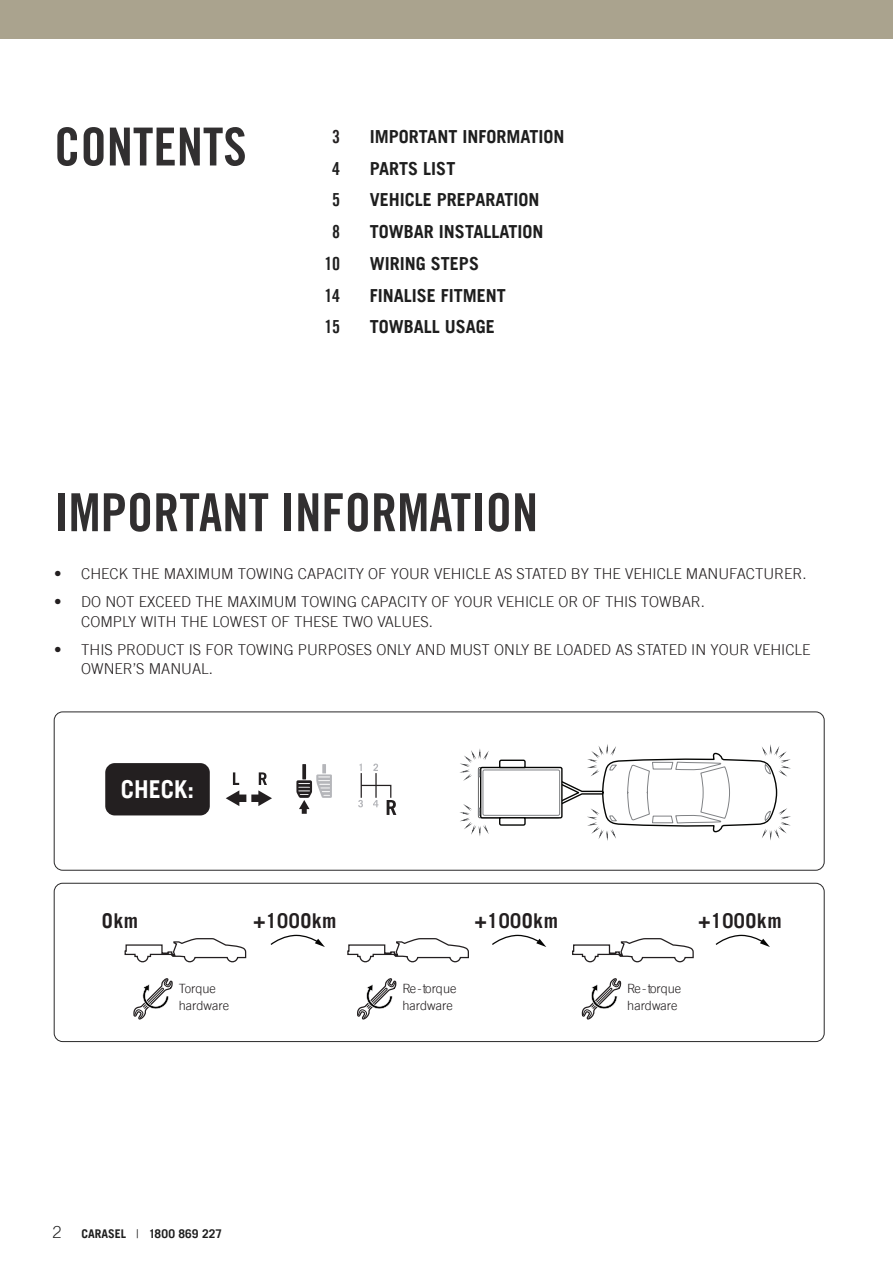
<style>
.page{position:relative;width:893px;height:1263px;background:#fff}
.page>*{position:absolute;margin:0;border:0;box-sizing:border-box;transform-origin:0 0}
.Titles{font:52.5px "Trade Gothic LT Bold Cond Twenty";color:#312f30}
.t1{font:700 24.75px "Trade Gothic LT";color:#fff}
.t2{font:700 20.4px "Trade Gothic LT";letter-spacing:.025em;color:#231f20}
.Title_page_body{font:700 18px "Trade Gothic LT";color:#1e1e1e}
.Title_page_body-2{font:18px "Trade Gothic LT Bold Cond Twenty";color:#1e1e1e}
.t3{font:18px "Trade Gothic LT Bold Cond Twenty";color:#231f20}
.t4{font:300 15px/19.5px "Trade Gothic LT";color:#231f20}
.t5{font:300 12.75px/16.6px "Trade Gothic LT";color:#231f20}
.t6{font:700 12px "Trade Gothic LT";color:#1e1e1e}
.s1{font-weight:300;font-size:16.5px}
.s2{font-weight:400}
</style>
<div class="page">
<div style="left:0;top:0;width:893px;height:38px;background:#aaa38e"></div>
<div style="left:54px;top:883px;width:770px;height:159px;border:1px solid #292829;border-radius:9px"></div>
<div style="left:54px;top:712px;width:770px;height:158px;border:1px solid #292829;border-radius:9px"></div>
<div style="left:480px;top:767px;width:83px;height:51px;border:1px solid #040503;border-radius:2px"></div>
<svg style="left:498px;top:816px;width:28px;height:10px"></svg>
<svg style="left:498px;top:759px;width:28px;height:10px"></svg>
<div style="left:482px;top:769px;width:78px;height:47px;border:1px solid #808285;border-radius:2px"></div>
<svg style="left:460px;top:804px;width:29px;height:32px"></svg>
<svg style="left:557px;top:744px;width:234px;height:97px"></svg>
<svg style="left:460px;top:749px;width:29px;height:32px"></svg>
<svg style="left:226px;top:772px;width:46px;height:34px"></svg>
<svg style="left:296px;top:764px;width:36px;height:50px"></svg>
<svg style="left:358px;top:764px;width:38px;height:51px"></svg>
<div style="left:105px;top:763px;width:105px;height:52px;background:#231f20;border-radius:10px"></div>
<svg style="left:124px;top:938px;width:123px;height:25px"></svg>
<svg style="left:347px;top:938px;width:122px;height:25px"></svg>
<svg style="left:572px;top:938px;width:122px;height:25px"></svg>
<svg style="left:270px;top:934px;width:55px;height:13px"></svg>
<svg style="left:492px;top:934px;width:54px;height:13px"></svg>
<svg style="left:715px;top:934px;width:55px;height:13px"></svg>
<svg style="left:357px;top:978px;width:39px;height:42px"></svg>
<svg style="left:133px;top:978px;width:40px;height:42px"></svg>
<svg style="left:582px;top:978px;width:39px;height:42px"></svg>
<p class="Titles" style="left:54px;top:115px;width:194px">CONTENTS</p>
<p class="t3" style="left:332px;top:125px;width:9px">3</p>
<p class="Title_page_body" style="left:370px;top:125px;width:196px">IMPORTANT INFORMATION</p>
<p class="Title_page_body-2" style="left:332px;top:157px;width:9px">4</p>
<p class="Title_page_body" style="left:370px;top:157px;width:87px">PARTS LIST</p>
<p class="Title_page_body-2" style="left:332px;top:189px;width:9px">5</p>
<p class="Title_page_body" style="left:370px;top:189px;width:171px">VEHICLE PREPARATION</p>
<p class="Title_page_body-2" style="left:332px;top:221px;width:9px">8</p>
<p class="Title_page_body" style="left:370px;top:221px;width:175px">TOWBAR INSTALLATION</p>
<p class="Title_page_body-2" style="left:325px;top:252px;width:17px">10</p>
<p class="Title_page_body" style="left:370px;top:252px;width:111px">WIRING STEPS</p>
<p class="Title_page_body-2" style="left:325px;top:284px;width:17px">14</p>
<p class="Title_page_body" style="left:370px;top:284px;width:138px">FINALISE FITMENT</p>
<p class="Title_page_body-2" style="left:325px;top:316px;width:17px">15</p>
<p class="Title_page_body" style="left:370px;top:316px;width:127px">TOWBALL USAGE</p>
<p class="Titles" style="left:54px;top:481px;width:486px">IMPORTANT INFORMATION</p>
<p class="t4" style="left:54px;top:564px;width:754px">• CHECK THE MAXIMUM TOWING CAPACITY OF YOUR VEHICLE AS STATED BY THE VEHICLE MANUFACTURER.</p>
<p class="t4" style="left:81px;top:592px;width:625px;text-indent:-27px">• DO NOT EXCEED THE MAXIMUM TOWING CAPACITY OF YOUR VEHICLE OR OF THIS TOWBAR.<br>COMPLY WITH THE LOWEST OF THESE TWO VALUES.</p>
<p class="t4" style="left:81px;top:639px;width:731px;text-indent:-27px">• THIS PRODUCT IS FOR TOWING PURPOSES ONLY AND MUST ONLY BE LOADED AS STATED IN YOUR VEHICLE<br>OWNER’S MANUAL.</p>
<p class="t1" style="left:121px;top:774px;width:75px">CHECK:</p>
<p class="t2" style="left:102px;top:908px;width:38px">Okm</p>
<p class="t2" style="left:253px;top:908px;width:85px">+100Okm</p>
<p class="t2" style="left:475px;top:908px;width:85px">+100Okm</p>
<p class="t2" style="left:698px;top:908px;width:85px">+100Okm</p>
<p class="t5" style="left:179px;top:980px;width:52px">Torque hardware</p>
<p class="t5" style="left:627px;top:980px;width:56px">Re - torque hardware</p>
<p class="t5" style="left:402px;top:980px;width:56px">Re - torque hardware</p>
<p class="t6" style="left:52px;top:1226px;width:171px"><span class="s1">2</span> CARASEL <span class="s2">|</span> 1800 869 227</p>
</div>
